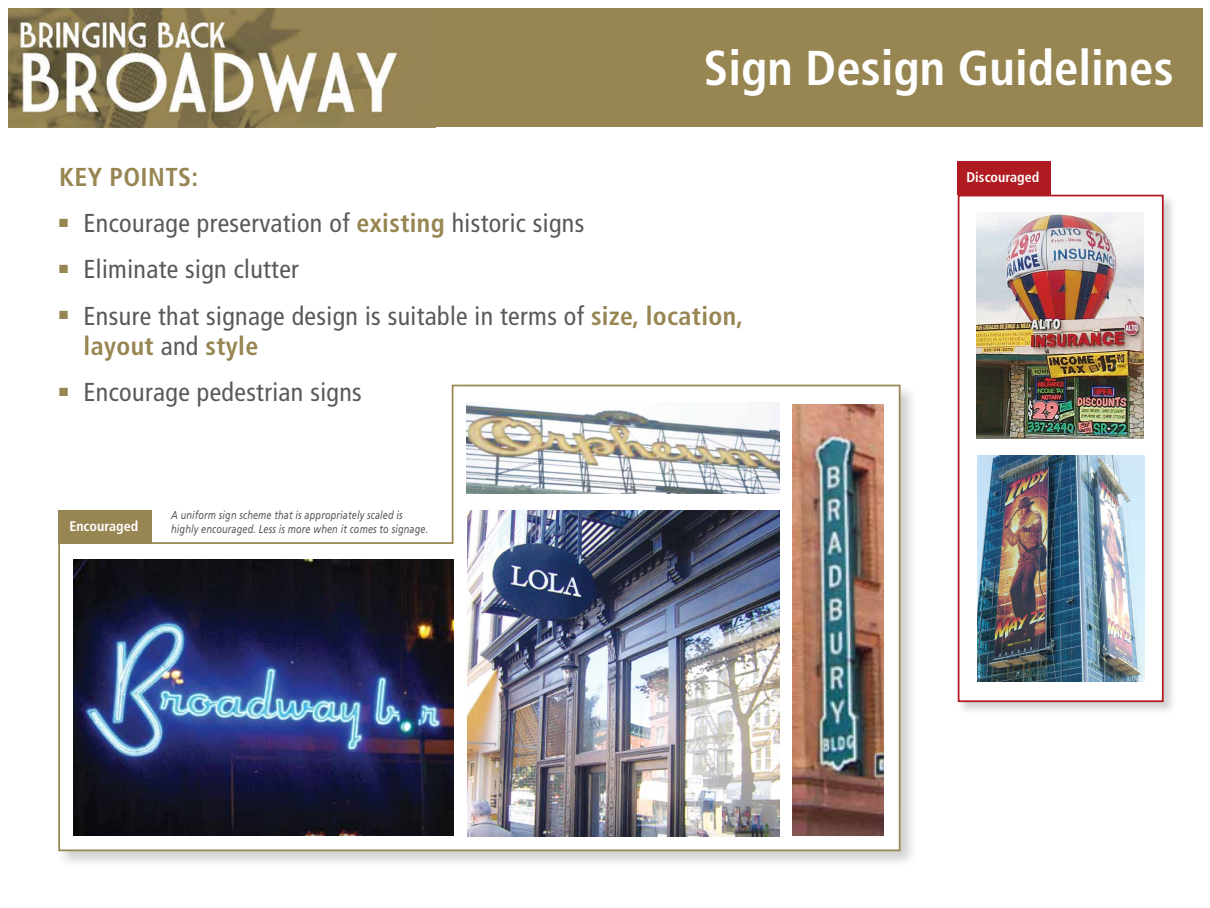
<style>
.page{position:relative;width:1210px;height:908px;background:#fff}
.page>*{position:absolute;margin:0;border:0;box-sizing:border-box;transform-origin:0 0}
.t1{font:700 condensed 48.93px "Frutiger";color:#fff}
.t2{font:condensed 25.9px/30.4px "Frutiger";letter-spacing:.015em;color:#58595b}
.t3{font:700 condensed 25.9px "Frutiger";letter-spacing:.015em;color:#978552}
.t4{font:700 condensed 14px "Frutiger";color:#fff}
.t5{font:italic 11.45px "Frutiger";letter-spacing:.015em;color:#58595b;scale:.8 1}
.s1{font-weight:700;color:#978552}
</style>
<div class="page">
<div style="left:8px;top:9px;width:1194px;height:118px;background:#978552"></div>
<img style="left:8px;top:9px;width:390px;height:118px">
<div style="left:56px;top:382px;width:862px;height:486px;background:#231f20;opacity:.21"></div>
<svg style="left:57px;top:383px;width:844px;height:468px"></svg>
<div style="left:59px;top:510px;width:93px;height:33px;background:#978552"></div>
<div style="left:957px;top:161px;width:94px;height:34px;background:#af1b20"></div>
<div style="left:956px;top:193px;width:220px;height:521px;background:#231f20;opacity:.2"></div>
<div style="left:957px;top:195px;width:206px;height:507px;background:#fff;border:2px solid #af1b20"></div>
<img style="left:467px;top:510px;width:312px;height:325px">
<img style="left:976px;top:213px;width:168px;height:225px">
<img style="left:978px;top:455px;width:166px;height:226px">
<img style="left:466px;top:402px;width:313px;height:91px">
<img style="left:74px;top:559px;width:379px;height:276px">
<img style="left:792px;top:404px;width:92px;height:431px">
<h1 class="t1" style="left:704px;top:39px;width:471px">Sign Design Guidelines</h1>
<p class="t3" style="left:59px;top:162px;width:141px">KEY POINTS:</p>
<p class="t2" style="left:59px;top:208px;width:527px"><sup>■</sup> Encourage preservation of <span class="s1">existing</span> historic signs</p>
<p class="t2" style="left:59px;top:254px;width:241px"><sup>■</sup> Eliminate sign clutter</p>
<p class="t2" style="left:84px;top:300px;width:661px;text-indent:-25px"><sup>■</sup> Ensure that signage design is suitable in terms of <span class="s1">size, location, layout</span> and <span class="s1">style</span></p>
<p class="t2" style="left:59px;top:377px;width:304px"><sup>■</sup> Encourage pedestrian signs</p>
<p class="t5" style="left:171px;top:508px;width:291px">A uniform sign scheme that is appropriately scaled is</p>
<p class="t4" style="left:69px;top:517px;width:70px">Encouraged</p>
<p class="t5" style="left:171px;top:522px;width:323px">highly encouraged. Less is more when it comes to signage.</p>
<p class="t4" style="left:966px;top:169px;width:74px">Discouraged</p>
</div>
